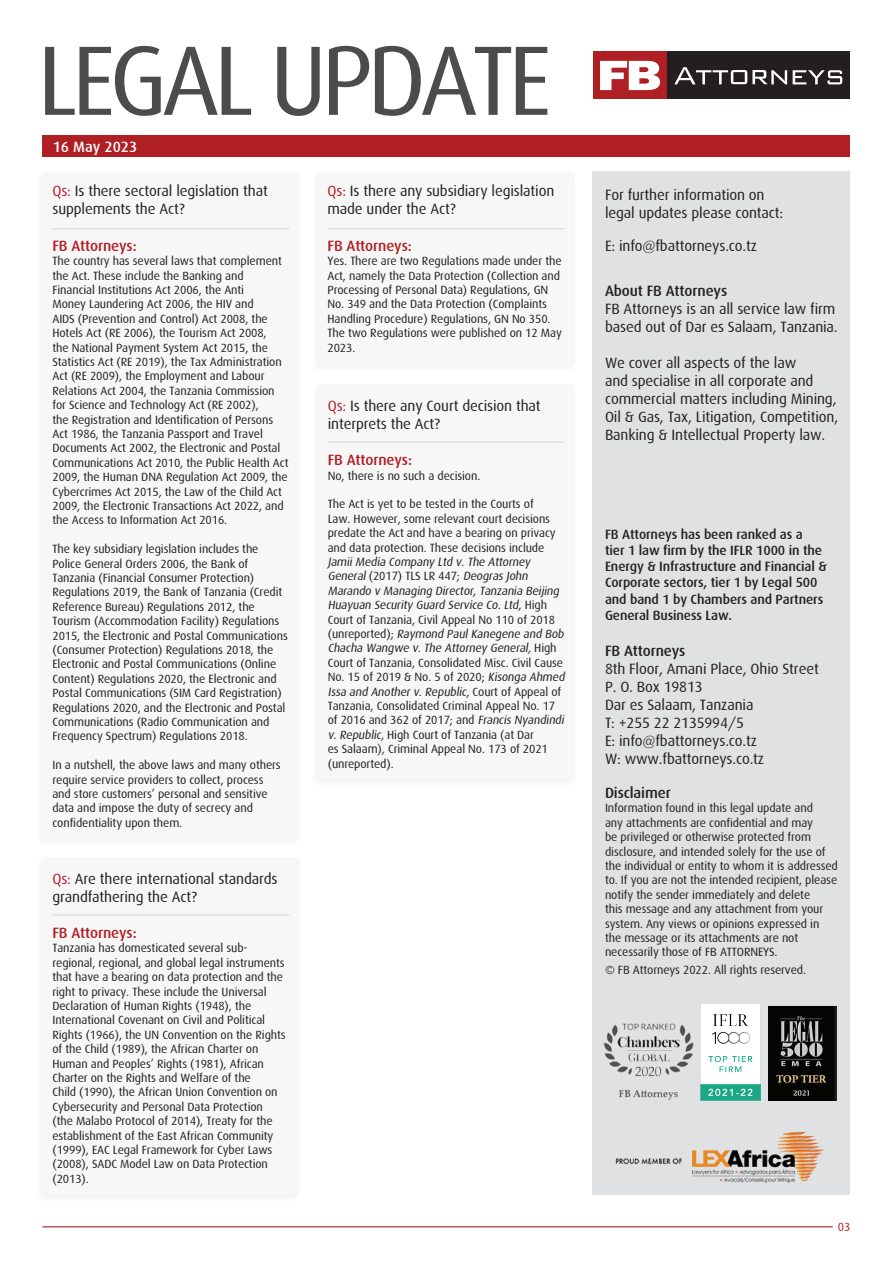
<style>
.page{position:relative;width:893px;height:1263px;background:#fff}
.page>*{position:absolute;margin:0;border:0;box-sizing:border-box;transform-origin:0 0}
.t1{font:98.85px "Dax";letter-spacing:-.06em;color:#4b4c4d}
.t2{font:15px/18px "Dax";letter-spacing:-.01em;color:#231f20}
.t3{font:500 15px "Dax";letter-spacing:-.01em;color:#b01f23}
.t4{font:500 15px "Dax";letter-spacing:-.01em;color:#231f20}
.t5{font:500 15px "Dax";color:#fff}
.t6{font:500 13.5px/16.2px "Dax";letter-spacing:-.01em;color:#231f20}
.t7{font:12px/14.4px "Dax";letter-spacing:-.01em;color:#231f20}
.t8{font:12px "Dax";color:#b12024}
.s1{color:#b01f23}
.s2{font-style:italic}
</style>
<div class="page">
<div style="left:36px;top:856px;width:266px;height:347px;background:#f7f7f8"></div>
<hr style="left:52px;top:915px;width:237px;height:1px;background:#d4d5d7">
<div style="left:36px;top:170px;width:266px;height:677px;background:#f7f7f8"></div>
<hr style="left:52px;top:228px;width:237px;height:1px;background:#d4d5d7">
<div style="left:311px;top:170px;width:266px;height:203px;background:#f7f7f8"></div>
<hr style="left:327px;top:228px;width:237px;height:1px;background:#d4d5d7">
<div style="left:311px;top:383px;width:266px;height:405px;background:#f7f7f8"></div>
<hr style="left:328px;top:442px;width:237px;height:1px;background:#d4d5d7">
<div style="left:593px;top:171px;width:257px;height:1024px;background:#e0e1e3"></div>
<img style="left:603px;top:1006px;width:222px;height:178px">
<div style="left:769px;top:1006px;width:68px;height:95px;background:#191717"></div>
<img style="left:769px;top:1006px;width:65px;height:95px">
<img style="left:701px;top:1004px;width:59px;height:96px">
<hr style="left:43px;top:1226px;width:790px;height:1px;background:#b12024">
<div style="left:666px;top:51px;width:184px;height:48px;background:#231f20"></div>
<div style="left:593px;top:51px;width:74px;height:48px;background:#af1f23"></div>
<svg style="left:600px;top:61px;width:60px;height:29px"></svg>
<svg style="left:674px;top:67px;width:113px;height:17px"></svg>
<svg style="left:793px;top:70px;width:49px;height:14px"></svg>
<div style="left:43px;top:136px;width:807px;height:21px;background:#b01f23"></div>
<h1 class="t1" style="left:37px;top:26px;width:516px">LEGAL UPDATE</h1>
<p class="t5" style="left:53px;top:138px;width:86px">16 May 2023</p>
<p class="t2" style="left:52px;top:182px;width:217px"><span class="s1">Qs:</span> Is there sectoral legislation that supplements the Act?</p>
<p class="t3" style="left:52px;top:237px;width:86px">FB Attorneys:</p>
<p class="t7" style="left:52px;top:254px;width:238px">The country has several laws that complement the Act. These include the Banking and Financial Institutions Act 2006, the Anti<br>Money Laundering Act 2006, the HIV and<br>AIDS (Prevention and Control) Act 2008, the Hotels Act (RE 2006), the Tourism Act 2008,<br>the National Payment System Act 2015, the Statistics Act (RE 2019), the Tax Administration Act (RE 2009), the Employment and Labour Relations Act 2004, the Tanzania Commission for Science and Technology Act (RE 2002),<br>the Registration and Identification of Persons Act 1986, the Tanzania Passport and Travel Documents Act 2002, the Electronic and Postal Communications Act 2010, the Public Health Act 2009, the Human DNA Regulation Act 2009, the Cybercrimes Act 2015, the Law of the Child Act 2009, the Electronic Transactions Act 2022, and the Access to Information Act 2016.</p>
<p class="t7" style="left:52px;top:542px;width:237px">The key subsidiary legislation includes the Police General Orders 2006, the Bank of Tanzania (Financial Consumer Protection)<br>Regulations 2019, the Bank of Tanzania (Credit Reference Bureau) Regulations 2012, the Tourism (Accommodation Facility) Regulations 2015, the Electronic and Postal Communications (Consumer Protection) Regulations 2018, the Electronic and Postal Communications (Online Content) Regulations 2020, the Electronic and Postal Communications (SIM Card Registration)<br>Regulations 2020, and the Electronic and Postal Communications (Radio Communication and Frequency Spectrum) Regulations 2018.</p>
<p class="t7" style="left:52px;top:758px;width:230px">In a nutshell, the above laws and many others require service providers to collect, process and store customers’ personal and sensitive data and impose the duty of secrecy and confidentiality upon them.</p>
<p class="t2" style="left:52px;top:869px;width:227px"><span class="s1">Qs:</span> Are there international standards grandfathering the Act?</p>
<p class="t3" style="left:52px;top:924px;width:86px">FB Attorneys:</p>
<p class="t7" style="left:52px;top:941px;width:235px">Tanzania has domesticated several sub&shy;regional, regional, and global legal instruments that have a bearing on data protection and the right to privacy. These include the Universal Declaration of Human Rights (1948), the International Covenant on Civil and Political Rights (1966), the UN Convention on the Rights of the Child (1989), the African Charter on Human and Peoples’ Rights (1981), African Charter on the Rights and Welfare of the<br>Child (1990), the African Union Convention on Cybersecurity and Personal Data Protection (the Malabo Protocol of 2014), Treaty for the establishment of the East African Community (1999), EAC Legal Framework for Cyber Laws (2008), SADC Model Law on Data Protection (2013).</p>
<p class="t2" style="left:327px;top:182px;width:228px"><span class="s1">Qs:</span> Is there any subsidiary legislation made under the Act?</p>
<p class="t3" style="left:327px;top:237px;width:86px">FB Attorneys:</p>
<p class="t7" style="left:327px;top:254px;width:236px">Yes. There are two Regulations made under the Act, namely the Data Protection (Collection and Processing of Personal Data) Regulations, GN No. 349 and the Data Protection (Complaints Handling Procedure) Regulations, GN No 350.<br>The two Regulations were published on 12 May 2023.</p>
<p class="t2" style="left:328px;top:396px;width:215px"><span class="s1">Qs:</span> Is there any Court decision that interprets the Act?</p>
<p class="t3" style="left:328px;top:451px;width:86px">FB Attorneys:</p>
<p class="t7" style="left:328px;top:468px;width:154px">No, there is no such a decision.</p>
<p class="t7" style="left:328px;top:497px;width:230px">The Act is yet to be tested in the Courts of Law. However, some relevant court decisions predate the Act and have a bearing on privacy and data protection. These decisions include</p>
<p class="t7" style="left:328px;top:555px;width:241px"><span class="s2">Jamii Media Company Ltd v. The Attorney General</span> ( 2 0 1 7) T L S L R 4 4 7; <span class="s2">Deogras John Marando v Managing Director, Tanzania Beijing Huayuan Security Guard Service Co. Ltd</span>, H i g h Court of Tanzania, Civil Appeal No 110 of 2018<br>( u n re p o rt e d ) ; <span class="s2">Raymond Paul Kanegene and Bob Chacha Wangwe v. The Attorney General,</span> H i g h Court of Tanzania, Consolidated Misc. Civil Cause No. 15 of 2019 &amp; No. 5 of 2020; <span class="s2">Kisonga Ahmed Issa and Another v. Republic,</span> C o u rt o f A p p e a l o f Tanzania, Consolidated Criminal Appeal No. 17 of 2016 and 362 of 2017; and <span class="s2">Francis Nyandindi v. Republic,</span> High Court of Tanzania (at Dar<br>es Salaam), Criminal Appeal No. 173 of 2021 (unreported).</p>
<p class="t2" style="left:605px;top:186px;width:180px">For further information on legal updates please contact:</p>
<p class="t2" style="left:605px;top:237px;width:154px">E: info@fbattorneys.co.tz</p>
<p class="t4" style="left:605px;top:282px;width:124px">About FB Attorneys</p>
<p class="t2" style="left:605px;top:300px;width:234px">FB Attorneys is an all service law firm based out of Dar es Salaam, Tanzania.</p>
<p class="t2" style="left:605px;top:354px;width:235px">We cover all aspects of the law<br>and specialise in all corporate and commercial matters including Mining, Oil &amp; Gas, Tax, Litigation, Competition, Banking &amp; Intellectual Property law.</p>
<p class="t6" style="left:605px;top:526px;width:223px">FB Attorneys has been ranked as a<br>tier 1 law firm by the IFLR 1000 in the Energy &amp; Infrastructure and Financial &amp; Corporate sectors, tier 1 by Legal 500 and band 1 by Chambers and Partners General Business Law.</p>
<p class="t4" style="left:605px;top:642px;width:82px">FB Attorneys</p>
<p class="t2" style="left:605px;top:660px;width:215px">8th Floor, Amani Place, Ohio Street<br>P. O. Box 19813<br>Dar es Salaam, Tanzania<br>T: +255 22 2135994/5<br>E: info@fbattorneys.co.tz<br>W: www.fbattorneys.co.tz</p>
<p class="t4" style="left:605px;top:784px;width:67px">Disclaimer</p>
<p class="t7" style="left:605px;top:801px;width:234px">Information found in this legal update and<br>any attachments are confidential and may<br>be privileged or otherwise protected from disclosure, and intended solely for the use of the individual or entity to whom it is addressed to. If you are not the intended recipient, please notify the sender immediately and delete<br>this message and any attachment from your system. Any views or opinions expressed in the message or its attachments are not necessarily those of FB ATTORNEYS.</p>
<p class="t7" style="left:605px;top:962px;width:203px">© FB Attorneys 2022. All rights reserved.</p>
<p class="t8" style="left:838px;top:1221px;width:14px">03</p>
</div>
